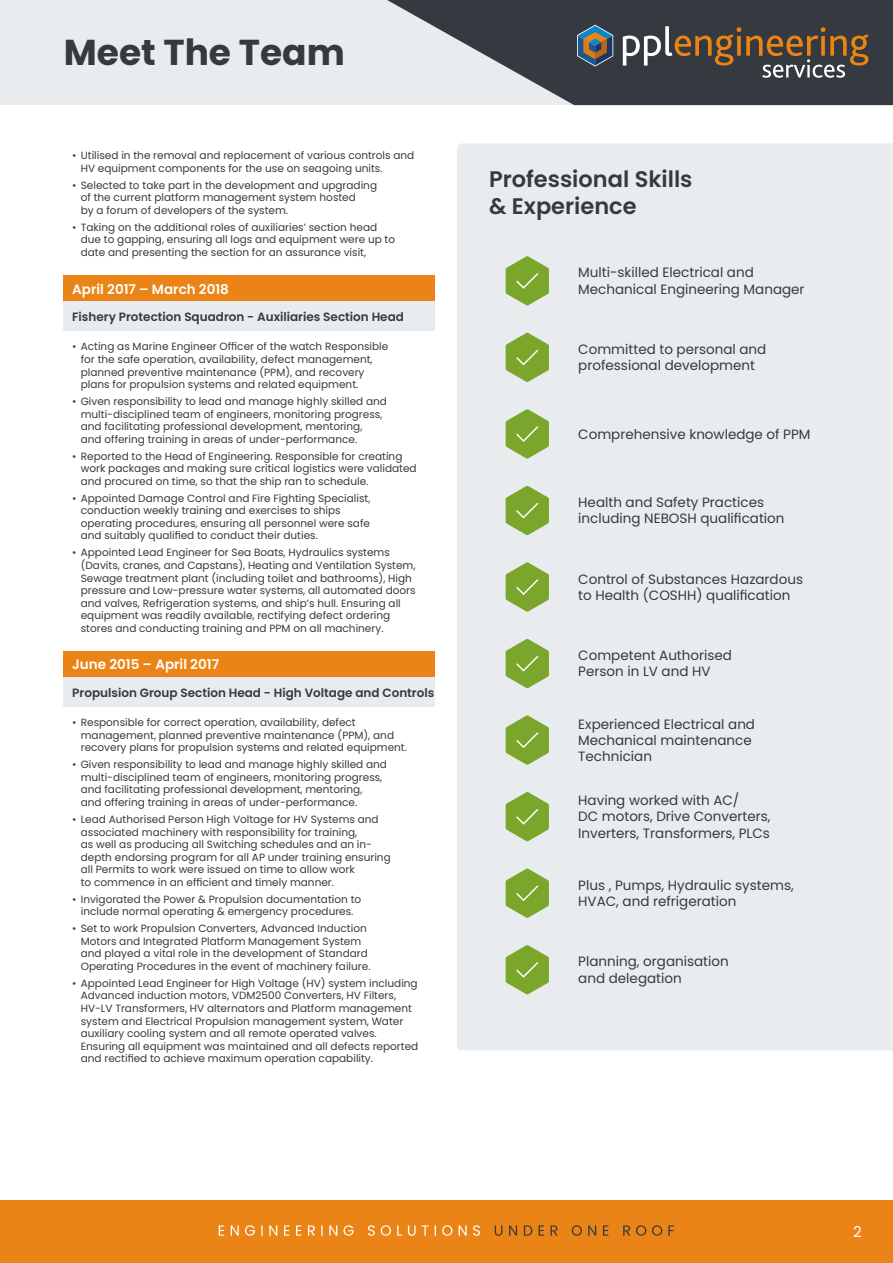
<style>
.page{position:relative;width:893px;height:1263px;background:#fff}
.page>*{position:absolute;margin:0;border:0;box-sizing:border-box;transform-origin:0 0}
.t1{font:700 36px "Poppins";color:#343a40}
.t2{font:600 22.5px/27px "Poppins";color:#343a40}
.t3{font:15px "Poppins";color:#fff}
.t4{font:13.5px/16.2px "Poppins";color:#343a40}
.t5{font:600 13.5px "Poppins";color:#fff}
.t6{font:600 12px "Poppins";color:#343a40}
.t7{font:10.5px/12.6px "Poppins";color:#343a40}
</style>
<div class="page">
<div style="left:0;top:0;width:893px;height:105px;background:#e9ecef"></div>
<div style="left:0;top:1200px;width:893px;height:63px;background:#eb8416"></div>
<svg style="left:495px;top:1225px;width:179px;height:11px"></svg>
<svg style="left:219px;top:1225px;width:261px;height:11px"></svg>
<svg style="left:387px;top:0;width:506px;height:105px;fill:#343a40"></svg>
<svg style="left:623px;top:26px;width:245px;height:52px;background:#5d5348"></svg>
<svg style="left:577px;top:25px;width:36px;height:42px;background:#596468"></svg>
<div style="left:64px;top:275px;width:371px;height:27px;background:#eb8416"></div>
<div style="left:64px;top:302px;width:371px;height:29px;background:#e9ecef"></div>
<div style="left:64px;top:651px;width:371px;height:27px;background:#eb8416"></div>
<div style="left:64px;top:678px;width:371px;height:29px;background:#e9ecef"></div>
<div style="left:457px;top:143px;width:436px;height:907px;background:#e9ecef"></div>
<svg style="left:506px;top:256px;width:43px;height:49px;background:#96b85e"></svg>
<svg style="left:506px;top:333px;width:43px;height:49px;background:#96b85e"></svg>
<svg style="left:506px;top:409px;width:43px;height:50px;background:#98b960"></svg>
<svg style="left:506px;top:486px;width:43px;height:49px;background:#96b85e"></svg>
<svg style="left:506px;top:562px;width:43px;height:50px;background:#98b960"></svg>
<svg style="left:506px;top:639px;width:43px;height:49px;background:#96b85e"></svg>
<svg style="left:506px;top:715px;width:43px;height:50px;background:#98b960"></svg>
<svg style="left:506px;top:792px;width:43px;height:49px;background:#96b85e"></svg>
<svg style="left:506px;top:868px;width:43px;height:50px;background:#98b960"></svg>
<svg style="left:506px;top:945px;width:43px;height:49px;background:#96b85e"></svg>
<h1 class="t1" style="left:64px;top:32px;width:283px">Meet The Team</h1>
<p class="t7" style="left:81px;top:149px;width:335px;text-indent:-9px">• Utilised in the removal and replacement of various controls and<br>HV equipment components for the use on seagoing units.</p>
<p class="t7" style="left:81px;top:179px;width:298px;text-indent:-9px">• Selected to take part in the development and upgrading of the current platform management system hosted<br>by a forum of developers of the system.</p>
<p class="t7" style="left:81px;top:221px;width:316px;text-indent:-9px">• Taking on the additional roles of auxiliaries’ section head due to gapping, ensuring all logs and equipment were up to date and presenting the section for an assurance visit,</p>
<p class="t5" style="left:72px;top:281px;width:158px">April 2017 – March 2018</p>
<p class="t6" style="left:72px;top:309px;width:333px">Fishery Protection Squadron - Auxiliaries Section Head</p>
<p class="t7" style="left:81px;top:340px;width:309px;text-indent:-9px">• Acting as Marine Engineer Officer of the watch Responsible for the safe operation, availability, defect management, planned preventive maintenance (PPM), and recovery plans for propulsion systems and related equipment.</p>
<p class="t7" style="left:81px;top:395px;width:308px;text-indent:-9px">• Given responsibility to lead and manage highly skilled and multi-disciplined team of engineers, monitoring progress, and facilitating professional development, mentoring,<br>and offering training in areas of under-performance.</p>
<p class="t7" style="left:81px;top:450px;width:337px;text-indent:-9px">• Reported to the Head of Engineering. Responsible for creating work packages and making sure critical logistics were validated and procured on time, so that the ship ran to schedule.</p>
<p class="t7" style="left:81px;top:492px;width:291px;text-indent:-9px">• Appointed Damage Control and Fire Fighting Specialist, conduction weekly training and exercises to ships operating procedures, ensuring all personnel were safe and suitably qualified to conduct their duties.</p>
<p class="t7" style="left:81px;top:546px;width:336px;text-indent:-9px">• Appointed Lead Engineer for Sea Boats, Hydraulics systems (Davits, cranes, and Capstans), Heating and Ventilation System, Sewage treatment plant (including toilet and bathrooms), High pressure and Low-pressure water systems, all automated doors and valves, Refrigeration systems, and ship’s hull. Ensuring all equipment was readily available, rectifying defect ordering stores and conducting training and PPM on all machinery.</p>
<p class="t5" style="left:72px;top:657px;width:148px">June 2015 – April 2017</p>
<p class="t6" style="left:72px;top:685px;width:364px">Propulsion Group Section Head - High Voltage and Controls</p>
<p class="t7" style="left:81px;top:716px;width:328px;text-indent:-9px">• Responsible for correct operation, availability, defect management, planned preventive maintenance (PPM), and recovery plans for propulsion systems and related equipment.</p>
<p class="t7" style="left:81px;top:758px;width:308px;text-indent:-9px">• Given responsibility to lead and manage highly skilled and multi-disciplined team of engineers, monitoring progress, and facilitating professional development, mentoring,<br>and offering training in areas of under-performance.</p>
<p class="t7" style="left:81px;top:813px;width:311px;text-indent:-9px">• Lead Authorised Person High Voltage for HV Systems and associated machinery with responsibility for training,<br>as well as producing all Switching schedules and an in&shy;depth endorsing program for all AP under training ensuring all Permits to work were issued on time to allow work<br>to commence in an efficient and timely manner.</p>
<p class="t7" style="left:72px;top:893px;width:290px;text-align:center">• Invigorated the Power &amp; Propulsion documentation to include normal operating &amp; emergency procedures.</p>
<p class="t7" style="left:81px;top:922px;width:291px;text-indent:-9px">• Set to work Propulsion Converters, Advanced Induction Motors and Integrated Platform Management System and played a vital role in the development of Standard Operating Procedures in the event of machinery failure.</p>
<p class="t7" style="left:81px;top:977px;width:339px;text-indent:-9px">• Appointed Lead Engineer for High Voltage (HV) system including Advanced induction motors, VDM2500 Converters, HV Filters, HV-LV Transformers, HV alternators and Platform management system and Electrical Propulsion management system, Water auxiliary cooling system and all remote operated valves.<br>Ensuring all equipment was maintained and all defects reported and rectified to achieve maximum operation capability.</p>
<h2 class="t2" style="left:489px;top:165px;width:205px">Professional Skills &amp; Experience</h2>
<p class="t4" style="left:578px;top:265px;width:228px">Multi-skilled Electrical and<br>Mechanical Engineering Manager</p>
<p class="t4" style="left:578px;top:341px;width:190px">Committed to personal and professional development</p>
<p class="t4" style="left:578px;top:426px;width:234px">Comprehensive knowledge of PPM</p>
<p class="t4" style="left:578px;top:494px;width:208px">Health and Safety Practices including NEBOSH qualification</p>
<p class="t4" style="left:578px;top:571px;width:226px">Control of Substances Hazardous to Health (COSHH) qualification</p>
<p class="t4" style="left:578px;top:647px;width:155px">Competent Authorised<br>Person in LV and HV</p>
<p class="t4" style="left:578px;top:716px;width:178px">Experienced Electrical and<br>Mechanical maintenance<br>Technician</p>
<p class="t4" style="left:578px;top:792px;width:194px">Having worked with AC/<br>DC motors, Drive Converters,<br>Inverters, Transformers, PLCs</p>
<p class="t4" style="left:578px;top:877px;width:217px">Plus , Pumps, Hydraulic systems,<br>HVAC, and refrigeration</p>
<p class="t4" style="left:578px;top:953px;width:152px">Planning, organisation and delegation</p>
<h3 class="t3" style="left:853px;top:1222px;width:10px">2</h3>
</div>
